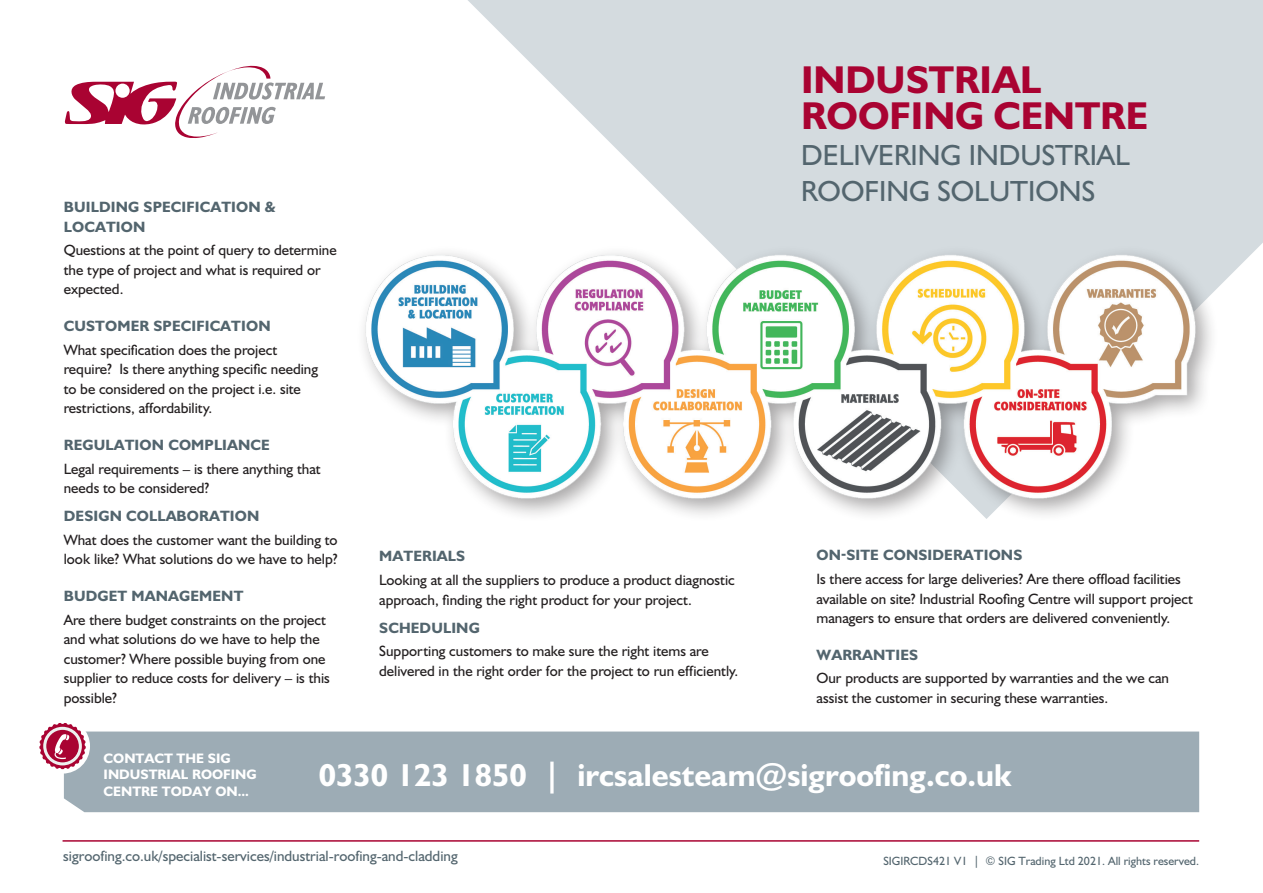
<style>
.page{position:relative;width:1263px;height:893px;background:#fff}
.page>*{position:absolute;margin:0;border:0;box-sizing:border-box;transform-origin:0 0}
.t1{font:700 39px/36px "Humanist 521 BT";color:#a90332}
.t2{font:700 31.95px "Humanist 521 BT";color:#fff}
.t3{font:29.25px/36px "Humanist 521 BT";color:#53656e}
.t4{font:15px/19.5px "Humanist 521 BT";color:#231f20}
.t5{font:700 15px/19.5px "Humanist 521 BT";letter-spacing:.01em;color:#53656e}
.t6{font:15px "Humanist 521 BT";color:#53656e}
.t7{font:700 13.8px/16.5px "Humanist 521 BT";color:#fff}
.t8{font:12px "Humanist 521 BT";color:#53656e}
</style>
<div class="page">
<svg style="left:468px;top:0;width:795px;height:285px;fill:#d4dbdf"></svg>
<div style="left:64px;top:731px;width:1135px;height:81px;background:#9dacb5"></div>
<div style="left:35px;top:719px;width:55px;height:55px;background:#fff;border-radius:50%"></div>
<svg style="left:39px;top:723px;width:47px;height:46px"></svg>
<svg style="left:65px;top:65px;width:260px;height:73px"></svg>
<hr style="left:63px;top:840px;width:1136px;height:2px;background:#a90332">
<div style="left:356px;top:245px;width:864px;height:277px;background:#231f20;opacity:.4"></div>
<img style="left:359px;top:247px;width:840px;height:258px">
<p class="t5" style="left:64px;top:198px;width:213px">BUILDING SPECIFICATION &amp;<br>LOCATION</p>
<p class="t4" style="left:64px;top:241px;width:274px">Questions at the point of query to determine the type of project and what is required or expected.</p>
<p class="t5" style="left:64px;top:316px;width:208px">CUSTOMER SPECIFICATION</p>
<p class="t4" style="left:64px;top:340px;width:256px">What specification does the project require? Is there anything specific needing to be considered on the project i.e. site restrictions, affordability.</p>
<p class="t5" style="left:64px;top:435px;width:208px">REGULATION COMPLIANCE</p>
<p class="t4" style="left:64px;top:459px;width:258px">Legal requirements – is there anything that needs to be considered?</p>
<p class="t5" style="left:64px;top:506px;width:197px">DESIGN COLLABORATION</p>
<p class="t4" style="left:64px;top:530px;width:275px">What does the customer want the building to look like? What solutions do we have to help?</p>
<p class="t5" style="left:64px;top:586px;width:181px">BUDGET MANAGEMENT</p>
<p class="t4" style="left:64px;top:610px;width:268px">Are there budget constraints on the project and what solutions do we have to help the customer? Where possible buying from one supplier to reduce costs for delivery – is this possible?</p>
<p class="t5" style="left:379px;top:547px;width:87px">MATERIALS</p>
<p class="t4" style="left:379px;top:570px;width:357px">Looking at all the suppliers to produce a product diagnostic approach, finding the right product for your project.</p>
<p class="t5" style="left:379px;top:618px;width:102px">SCHEDULING</p>
<p class="t4" style="left:379px;top:642px;width:361px">Supporting customers to make sure the right items are delivered in the right order for the project to run efficiently.</p>
<h1 class="t1" style="left:801px;top:62px;width:349px">INDUSTRIAL<br>ROOFING CENTRE</h1>
<h3 class="t3" style="left:801px;top:137px;width:330px">DELIVERING INDUSTRIAL<br>ROOFING SOLUTIONS</h3>
<p class="t5" style="left:816px;top:546px;width:207px">ON-SITE CONSIDERATIONS</p>
<p class="t4" style="left:816px;top:569px;width:378px">Is there access for large deliveries? Are there offload facilities available on site? Industrial Roofing Centre will support project managers to ensure that orders are delivered conveniently.</p>
<p class="t5" style="left:816px;top:645px;width:103px">WARRANTIES</p>
<p class="t4" style="left:816px;top:668px;width:354px">Our products are supported by warranties and the we can assist the customer in securing these warranties.</p>
<p class="t7" style="left:104px;top:750px;width:154px">CONTACT THE SIG<br>INDUSTRIAL ROOFING<br>CENTRE TODAY ON...</p>
<h2 class="t2" style="left:319px;top:755px;width:694px">0330 123 1850 | ircsalesteam@sigroofing.co.uk</h2>
<p class="t6" style="left:63px;top:847px;width:396px">sigroofing.co.uk/specialist-services/industrial-roofing-and-cladding</p>
<p class="t8" style="left:883px;top:853px;width:317px">SIGIRCDS421 V1 | © SIG Trading Ltd 2021. All rights reserved.</p>
</div>
